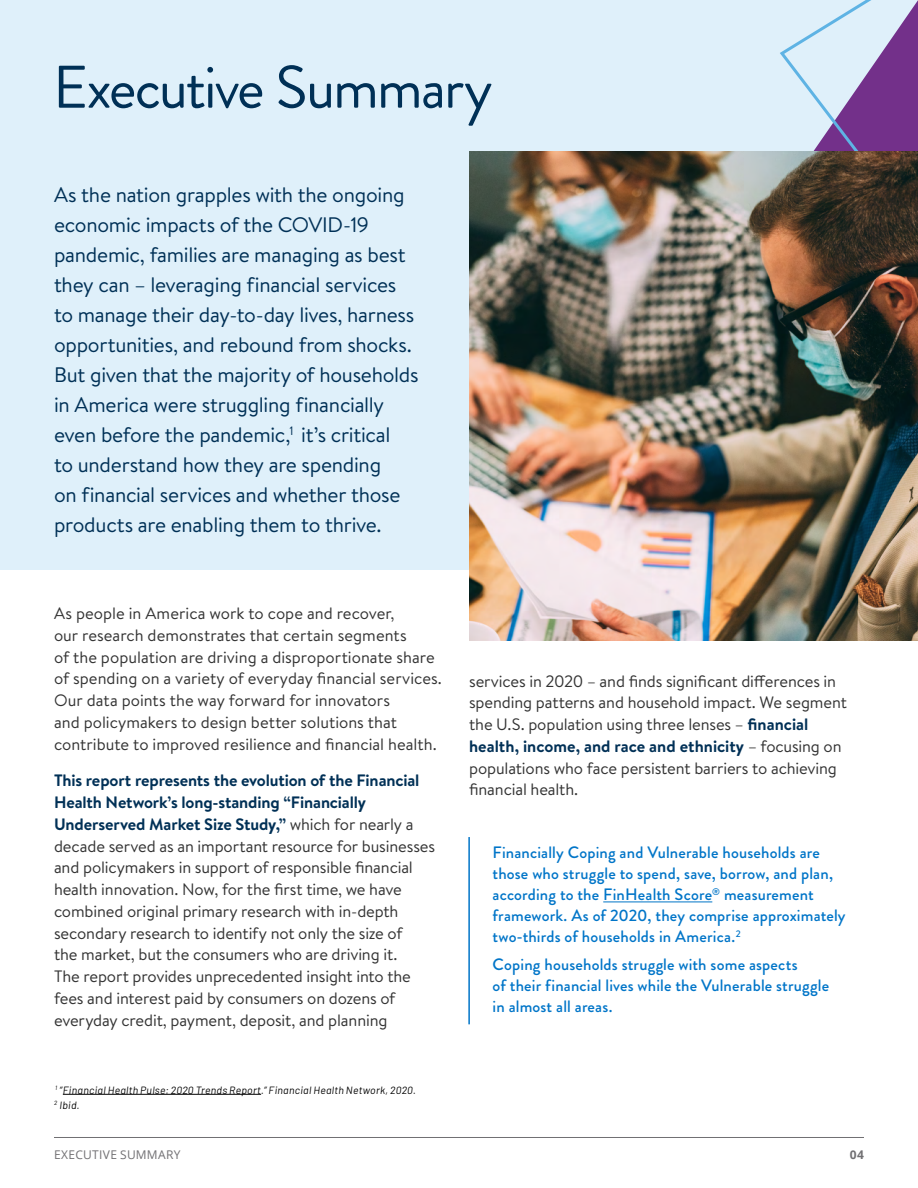
<style>
.page{position:relative;width:918px;height:1188px;background:#fff}
.page>*{position:absolute;margin:0;border:0;box-sizing:border-box;transform-origin:0 0}
.H0{font:60px "Brandon Grotesque";letter-spacing:-.03em;color:#003056}
.intro_14_20{font:21px/30px "Brandon Text";letter-spacing:-.015em;color:#003056}
.Body_Text_-_Align_Le{font:16.5px/21.8px "Brandon Text";letter-spacing:-.005em;color:#333}
.Quotes_new{font:500 16.5px/21px "Brandon Grotesque";letter-spacing:.01em;color:#0075c8}
.t1{font:12px "Open Sans";letter-spacing:.03em;color:#717073}
.t2{font:700 12px "Open Sans";color:#717073}
.t3{font:italic 10.5px "Barlow";letter-spacing:.025em;color:#000}
.s1{font-weight:700;color:#003056}
</style>
<div class="page">
<hr style="left:54px;top:1137px;width:810px;height:1px;background:#717073">
<div style="left:0;top:0;width:918px;height:569px;background:#dff0fa"></div>
<svg style="left:780px;top:0;width:138px;height:151px"></svg>
<hr style="left:63px;top:1094px;width:198px;height:1px;background:#000">
<hr style="left:603px;top:902px;width:109px;height:1px;background:#0075c8">
<hr style="left:468px;top:837px;width:2px;height:187px;background:#0075c8">
<img style="left:469px;top:151px;width:449px;height:489px">
<p class="H0" style="left:53px;top:46px;width:441px">Executive Summary</p>
<p class="intro_14_20" style="left:54px;top:179px;width:366px">As the nation grapples with the ongoing economic impacts of the COVID-19 pandemic, families are managing as best they can – leveraging financial services to manage their day-to-day lives, harness opportunities, and rebound from shocks.<br>But given that the majority of households in America were struggling financially even before the pandemic,<sup>1</sup> it’s critical<br>to understand how they are spending<br>on financial services and whether those products are enabling them to thrive.</p>
<p class="Body_Text_-_Align_Le" style="left:54px;top:602px;width:389px">As people in America work to cope and recover,<br>our research demonstrates that certain segments<br>of the population are driving a disproportionate share of spending on a variety of everyday financial services.<br>Our data points the way forward for innovators<br>and policymakers to design better solutions that contribute to improved resilience and financial health.</p>
<p class="Body_Text_-_Align_Le" style="left:54px;top:769px;width:383px"><span class="s1">This report represents the evolution of the Financial Health Network’s long-standing “Financially Underserved Market Size Study,”</span> which for nearly a decade served as an important resource for businesses and policymakers in support of responsible financial health innovation. Now, for the first time, we have combined original primary research with in-depth secondary research to identify not only the size of<br>the market, but the consumers who are driving it.<br>The report provides unprecedented insight into the fees and interest paid by consumers on dozens of everyday credit, payment, deposit, and planning</p>
<p class="t3" style="left:55px;top:1082px;width:362px"><sup>1</sup> ”Financial Health Pulse: 2020 Trends Report.” Financial Health Network, 2020.</p>
<p class="t3" style="left:54px;top:1097px;width:27px"><sup>2</sup> Ibid.</p>
<p class="Body_Text_-_Align_Le" style="left:469px;top:670px;width:379px">services in 2020 – and finds significant differences in spending patterns and household impact. We segment the U.S. population using three lenses – <span class="s1">financial health, income, and race and ethnicity</span> – focusing on populations who face persistent barriers to achieving financial health.</p>
<p class="Quotes_new" style="left:493px;top:842px;width:354px">Financially Coping and Vulnerable households are those who struggle to spend, save, borrow, and plan, according to the FinHealth Score<sup>®</sup> measurement framework. As of 2020, they comprise approximately two-thirds of households in America.<sup>2</sup></p>
<p class="Quotes_new" style="left:493px;top:954px;width:338px">Coping households struggle with some aspects<br>of their financial lives while the Vulnerable struggle in almost all areas.</p>
<p class="t1" style="left:54px;top:1147px;width:128px">EXECUTIVE SUMMARY</p>
<p class="t2" style="left:850px;top:1146px;width:16px">04</p>
</div>
